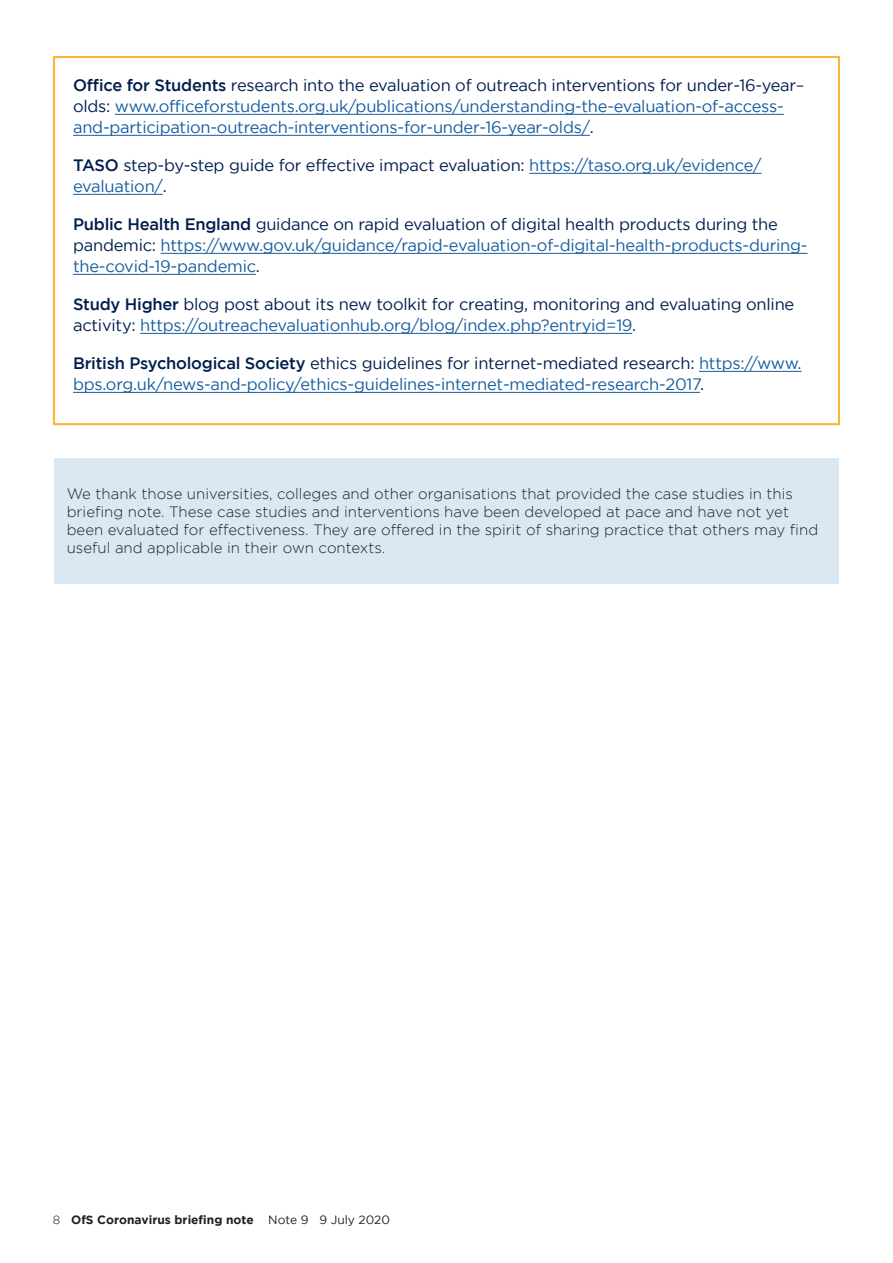
<style>
.page{position:relative;width:893px;height:1263px;background:#fff}
.page>*{position:absolute;margin:0;border:0;box-sizing:border-box;transform-origin:0 0}
.t1{font:16.5px/21px "Gotham";letter-spacing:-.015em;color:#175d9e}
.t2{font:16.5px/21px "Gotham";letter-spacing:-.015em;color:#001d4e}
.text{font:300 15px/18px "Gotham";color:#231f20}
.t3{font:700 12px "Gotham";color:#231f20}
.s1{font-weight:500;color:#001d4e}
.s2{color:#001d4e}
.s3{font-weight:500}
.s4{color:#175d9e}
.s5{font-weight:300}
.s6{font-weight:400}
</style>
<div class="page">
<div style="left:54px;top:458px;width:785px;height:125px;background:#dae8f4"></div>
<hr style="left:115px;top:114px;width:669px;height:1px;background:#175d9e">
<hr style="left:73px;top:135px;width:517px;height:1px;background:#175d9e">
<hr style="left:529px;top:173px;width:233px;height:1px;background:#175d9e">
<hr style="left:73px;top:194px;width:90px;height:1px;background:#175d9e">
<hr style="left:161px;top:253px;width:647px;height:1px;background:#175d9e">
<hr style="left:73px;top:274px;width:183px;height:1px;background:#175d9e">
<hr style="left:140px;top:333px;width:492px;height:1px;background:#175d9e">
<hr style="left:699px;top:371px;width:103px;height:1px;background:#175d9e">
<hr style="left:73px;top:392px;width:627px;height:1px;background:#175d9e">
<div style="left:53px;top:56px;width:787px;height:369px;border:2px solid #fcb53b"></div>
<p class="t1" style="left:73px;top:75px;width:733px"><span class="s1">Office for Students</span> <span class="s2">research into the evaluation of outreach interventions for under-16-year– olds:</span> www.officeforstudents.org.uk/publications/understanding-the-evaluation-of-access&shy;and-participation-outreach-interventions-for-under-16-year-olds/<span class="s2">.</span></p>
<p class="t2" style="left:73px;top:155px;width:690px"><span class="s3">TASO</span> step-by-step guide for effective impact evaluation: <span class="s4">https://taso.org.uk/evidence/ evaluation/</span>.</p>
<p class="t1" style="left:73px;top:214px;width:736px"><span class="s1">Public Health England</span> <span class="s2">guidance on rapid evaluation of digital health products during the pandemic:</span> https://www.gov.uk/guidance/rapid-evaluation-of-digital-health-products-during&shy;the-covid-19-pandemic<span class="s2">.</span></p>
<p class="t2" style="left:73px;top:294px;width:723px"><span class="s3">Study Higher</span> blog post about its new toolkit for creating, monitoring and evaluating online activity: <span class="s4">https://outreachevaluationhub.org/blog/index.php?entryid=19</span>.</p>
<p class="t1" style="left:73px;top:353px;width:730px"><span class="s1">British Psychological Society</span> <span class="s2">ethics guidelines for internet-mediated research:</span> https://www. bps.org.uk/news-and-policy/ethics-guidelines-internet-mediated-research-2017<span class="s2">.</span></p>
<p class="text" style="left:67px;top:485px;width:753px">We thank those universities, colleges and other organisations that provided the case studies in this briefing note. These case studies and interventions have been developed at pace and have not yet been evaluated for effectiveness. They are offered in the spirit of sharing practice that others may find useful and applicable in their own contexts.</p>
<p class="t3" style="left:53px;top:1213px;width:339px"><span class="s5">8</span> OfS Coronavirus briefing note <span class="s6">Note 9 9 July 2020</span></p>
</div>
